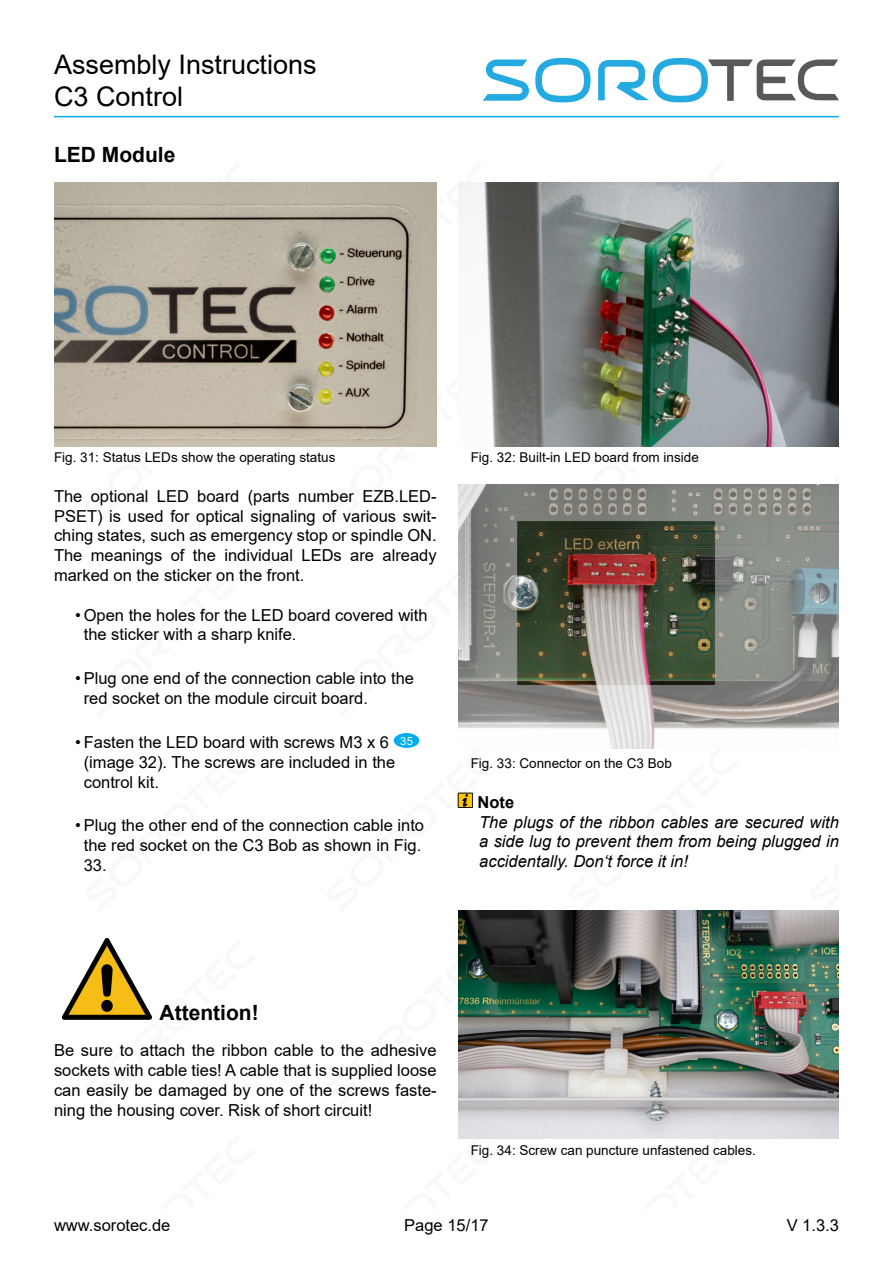
<style>
.page{position:relative;width:893px;height:1263px;background:#fff}
.page>*{position:absolute;margin:0;border:0;box-sizing:border-box;transform-origin:0 0}
.t1{font:27px/32.4px "Arial";color:#000}
.Überschrift_2{font:700 21px "Arial";color:#000}
.Text{font:16.5px/19.8px "Arial";color:#000}
.Hinweis{font:italic 16.5px/19.8px "Arial";color:#000;text-align:justify}
.Hinweis_Überschrift{font:700 16.5px "Arial";color:#000}
.Bildtext{font:13.5px "Arial";color:#000}
.Text-2{font:13.5px "Arial";color:#000}
.Kreisnummer{font:11.25px "Arial";color:#fff}
</style>
<div class="page">
<svg style="left:598px;top:58px;width:241px;height:44px"></svg>
<svg style="left:483px;top:58px;width:108px;height:44px"></svg>
<hr style="left:54px;top:116px;width:785px;height:1px;background:#00aeef">
<img style="left:54px;top:182px;width:383px;height:264px">
<div style="left:394px;top:733px;width:25px;height:15px;background:#00aeef;border-radius:50%"></div>
<img style="left:63px;top:939px;width:89px;height:80px">
<img style="left:458px;top:183px;width:381px;height:263px">
<img style="left:458px;top:485px;width:381px;height:263px">
<div style="left:458px;top:793px;width:15px;height:14px;background:#fec501"></div>
<div style="left:458px;top:793px;width:15px;height:15px;border:1px solid #010101"></div>
<svg style="left:462px;top:794px;width:6px;height:12px"></svg>
<img style="left:458px;top:910px;width:381px;height:228px">
<h1 class="t1" style="left:54px;top:48px;width:264px">Assembly Instructions<br>C3 Control</h1>
<p class="Überschrift_2" style="left:54px;top:140px;width:123px">LED Module</p>
<p class="Text-2" style="left:54px;top:448px;width:283px">Fig. 31: Status LEDs show the operating status</p>
<p class="Text" style="left:54px;top:486px;width:384px;text-align:justify">The optional LED board (parts number EZB.LED-PSET) is used for optical signaling of various swit&shy;ching states, such as emergency stop or spindle ON.<br>The meanings of the individual LEDs are already marked on the sticker on the front.</p>
<p class="Text" style="left:84px;top:605px;width:345px;text-indent:-9px">• Open the holes for the LED board covered with the sticker with a sharp knife.</p>
<p class="Text" style="left:84px;top:668px;width:332px;text-indent:-9px">• Plug one end of the connection cable into the red socket on the module circuit board.</p>
<p class="Text" style="left:75px;top:732px;width:315px">• Fasten the LED board with screws M3 x 6</p>
<p class="Kreisnummer" style="left:400px;top:733px;width:14px">35</p>
<p class="Text" style="left:84px;top:752px;width:313px">(image 32). The screws are included in the control kit.</p>
<p class="Text" style="left:84px;top:815px;width:342px;text-indent:-9px">• Plug the other end of the connection cable into the red socket on the C3 Bob as shown in Fig.<br>33.</p>
<p class="Bildtext" style="left:471px;top:448px;width:230px">Fig. 32: Built-in LED board from inside</p>
<p class="Bildtext" style="left:471px;top:754px;width:203px">Fig. 33: Connector on the C3 Bob</p>
<p class="Hinweis_Überschrift" style="left:478px;top:790px;width:38px">Note</p>
<p class="Hinweis" style="left:479px;top:812px;width:361px">The plugs of the ribbon cables are secured with a side lug to prevent them from being plugged in accidentally. Don‘t force it in!</p>
<p class="Überschrift_2" style="left:160px;top:997px;width:101px">Attention!</p>
<p class="Text" style="left:54px;top:1041px;width:384px;text-align:justify">Be sure to attach the ribbon cable to the adhesive sockets with cable ties! A cable that is supplied loose can easily be damaged by one of the screws faste&shy;ning the housing cover. Risk of short circuit!</p>
<p class="Bildtext" style="left:471px;top:1140px;width:287px">Fig. 34: Screw can puncture unfastened cables.</p>
<p class="Text" style="left:404px;top:1215px;width:86px">Page 15/17</p>
<p class="Text" style="left:54px;top:1215px;width:118px">www.sorotec.de</p>
<p class="Text" style="left:787px;top:1215px;width:54px">V 1.3.3</p>
</div>
